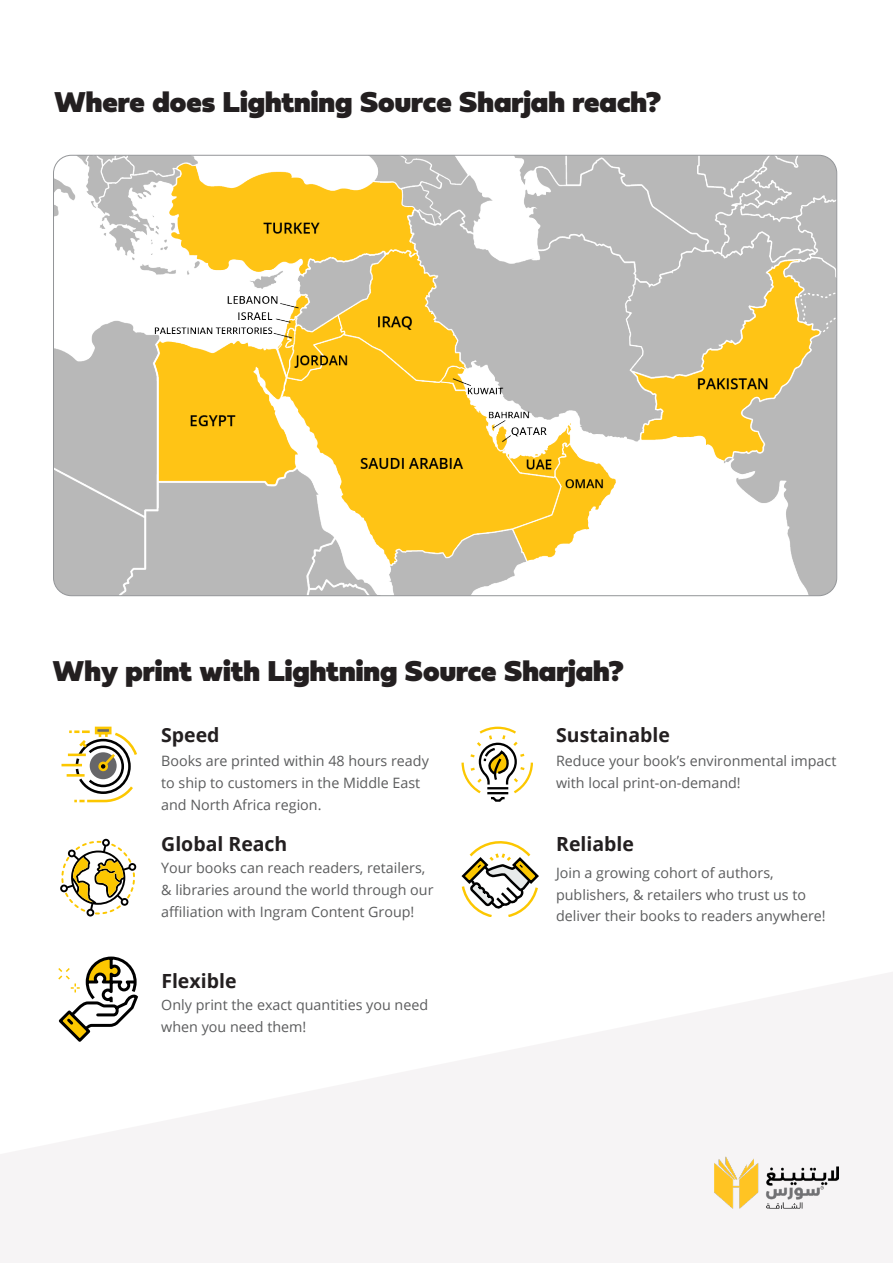
<style>
.page{position:relative;width:893px;height:1263px;background:#fff}
.page>*{position:absolute;margin:0;border:0;box-sizing:border-box;transform-origin:0 0}
.t1{font:30px "Fieldwork Geo Fat";color:#231f20}
.t2{font:700 19.5px "Open Sans";color:#231f20}
.t3{font:14.25px/21.9px "Open Sans";color:#5b5c5d}
</style>
<div class="page">
<svg style="left:0;top:972px;width:893px;height:291px;fill:#f6f4f5"></svg>
<img style="left:54px;top:155px;width:783px;height:441px">
<svg style="left:61px;top:726px;width:76px;height:77px"></svg>
<svg style="left:60px;top:839px;width:76px;height:77px"></svg>
<svg style="left:56px;top:956px;width:84px;height:88px"></svg>
<svg style="left:461px;top:726px;width:72px;height:76px"></svg>
<svg style="left:461px;top:841px;width:77px;height:76px"></svg>
<img style="left:714px;top:1156px;width:125px;height:53px">
<p class="t1" style="left:54px;top:79px;width:609px">Where does Lightning Source Sharjah reach?</p>
<p class="t1" style="left:53px;top:647px;width:573px">Why print with Lightning Source Sharjah?</p>
<p class="t2" style="left:161px;top:721px;width:60px">Speed</p>
<p class="t3" style="left:161px;top:750px;width:269px">Books are printed within 48 hours ready to ship to customers in the Middle East and North Africa region.</p>
<p class="t2" style="left:161px;top:830px;width:128px">Global Reach</p>
<p class="t3" style="left:161px;top:856px;width:266px">Your books can reach readers, retailers,</p>
<p class="t3" style="left:161px;top:878px;width:274px">&amp; libraries around the world through our</p>
<p class="t3" style="left:161px;top:900px;width:255px">affiliation with Ingram Content Group!</p>
<p class="t2" style="left:161px;top:967px;width:77px">Flexible</p>
<p class="t3" style="left:161px;top:994px;width:268px">Only print the exact quantities you need when you need them!</p>
<p class="t2" style="left:556px;top:721px;width:115px">Sustainable</p>
<p class="t3" style="left:556px;top:749px;width:282px">Reduce your book’s environmental impact with local print-on-demand!</p>
<p class="t2" style="left:556px;top:830px;width:79px">Reliable</p>
<p class="t3" style="left:556px;top:861px;width:271px">Join a growing cohort of authors, publishers, &amp; retailers who trust us to deliver their books to readers anywhere!</p>
</div>
